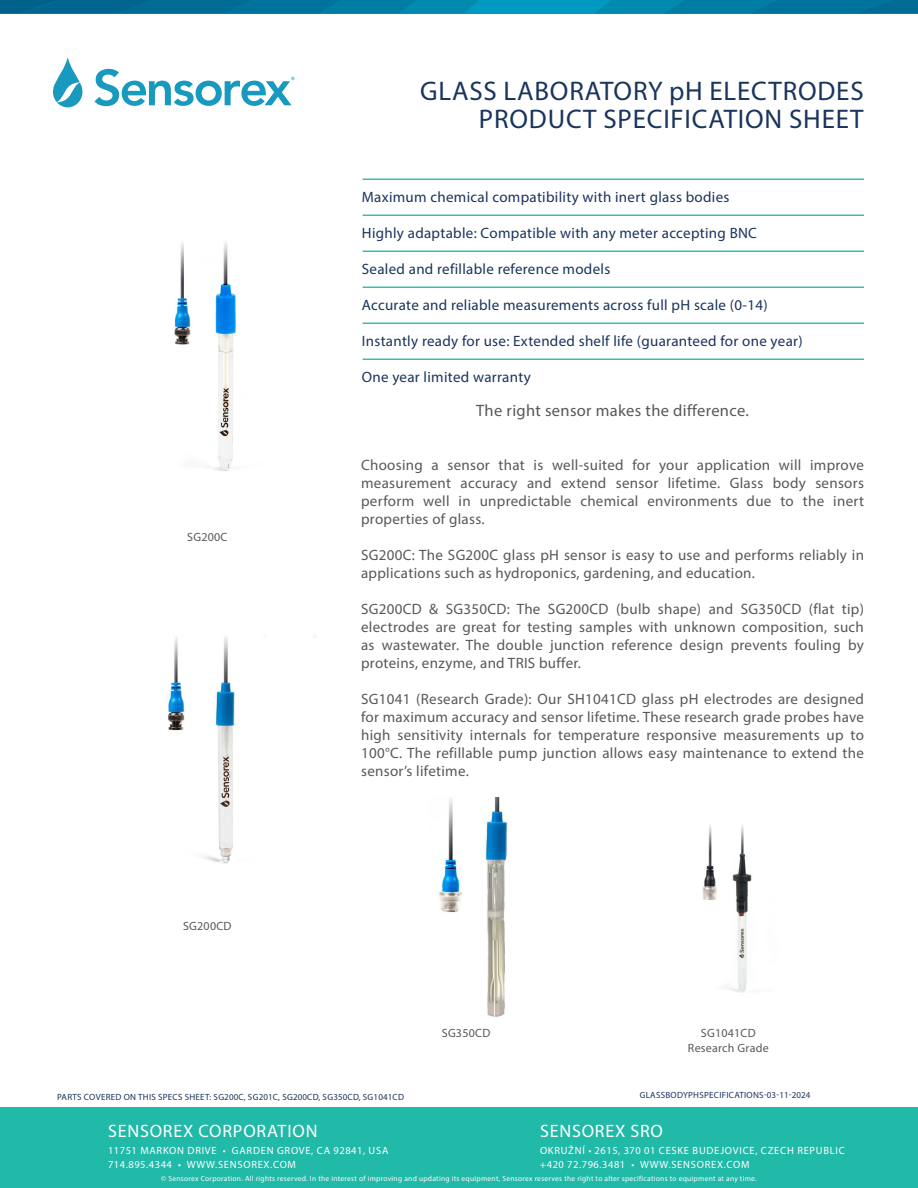
<style>
.page{position:relative;width:918px;height:1188px;background:#fff}
.page>*{position:absolute;margin:0;border:0;box-sizing:border-box;transform-origin:0 0}
.t1{font:27px "Myriad Pro";letter-spacing:.03em;color:#1a345d}
.t2{font:18px "Myriad Pro";letter-spacing:.045em;color:#fff}
.t3{font:16.5px "Myriad Pro";letter-spacing:.02em;color:#57585a}
.t4{font:15px/18px "Myriad Pro";letter-spacing:.02em;color:#57585a;text-align:justify}
.t5{font:15px "Myriad Pro";letter-spacing:.02em;color:#1a345d}
.t6{font:12px "Myriad Pro";letter-spacing:.02em;color:#57585a}
.t7{font:10.5px "Myriad Pro";letter-spacing:.07em;color:#fff}
.t8{font:9px "Myriad Pro";letter-spacing:.03em;color:#1a345d}
.t9{font:7.5px "Myriad Pro";letter-spacing:.035em;color:#fff}
</style>
<div class="page">
<svg style="left:52px;top:57px;width:31px;height:50px"></svg>
<svg style="left:95px;top:69px;width:200px;height:37px"></svg>
<div style="left:0;top:0;width:918px;height:14px;background:#0099bf"></div>
<svg style="left:0;top:0;width:478px;height:14px"></svg>
<svg style="left:596px;top:0;width:322px;height:14px"></svg>
<hr style="left:363px;top:178px;width:501px;height:2px;background:#3bbeab">
<hr style="left:363px;top:214px;width:501px;height:2px;background:#3bbeab">
<hr style="left:363px;top:250px;width:501px;height:2px;background:#3bbeab">
<hr style="left:363px;top:286px;width:501px;height:2px;background:#3bbeab">
<hr style="left:363px;top:322px;width:501px;height:2px;background:#3bbeab">
<hr style="left:363px;top:358px;width:501px;height:2px;background:#3bbeab">
<img style="left:702px;top:825px;width:50px;height:168px">
<img style="left:174px;top:242px;width:63px;height:229px">
<img style="left:168px;top:637px;width:148px;height:227px">
<img style="left:439px;top:797px;width:69px;height:220px">
<div style="left:0;top:1108px;width:918px;height:80px;background:#21b9a7"></div>
<p class="t6" style="left:187px;top:529px;width:42px">SG200C</p>
<p class="t6" style="left:183px;top:918px;width:50px">SG200CD</p>
<p class="t1" style="left:420px;top:74px;width:445px">GLASS LABORATORY pH ELECTRODES</p>
<p class="t1" style="left:479px;top:102px;width:386px">PRODUCT SPECIFICATION SHEET</p>
<p class="t5" style="left:362px;top:187px;width:369px">Maximum chemical compatibility with inert glass bodies</p>
<p class="t5" style="left:362px;top:223px;width:397px">Highly adaptable: Compatible with any meter accepting BNC</p>
<p class="t5" style="left:362px;top:259px;width:250px">Sealed and refillable reference models</p>
<p class="t5" style="left:362px;top:295px;width:407px">Accurate and reliable measurements across full pH scale (0-14)</p>
<p class="t5" style="left:362px;top:331px;width:442px">Instantly ready for use: Extended shelf life (guaranteed for one year)</p>
<p class="t5" style="left:362px;top:367px;width:171px">One year limited warranty</p>
<p class="t3" style="left:476px;top:400px;width:274px">The right sensor makes the difference.</p>
<p class="t4" style="left:361px;top:455px;width:504px">Choosing a sensor that is well-suited for your application will improve measurement accuracy and extend sensor lifetime. Glass body sensors perform well in unpredictable chemical environments due to the inert properties of glass.</p>
<p class="t4" style="left:361px;top:545px;width:504px">SG200C: The SG200C glass pH sensor is easy to use and performs reliably in applications such as hydroponics, gardening, and education.</p>
<p class="t4" style="left:361px;top:599px;width:504px">SG200CD &amp; SG350CD: The SG200CD (bulb shape) and SG350CD (flat tip) electrodes are great for testing samples with unknown composition, such as wastewater. The double junction reference design prevents fouling by proteins, enzyme, and TRIS buffer.</p>
<p class="t4" style="left:361px;top:689px;width:504px">SG1041 (Research Grade): Our SH1041CD glass pH electrodes are designed for maximum accuracy and sensor lifetime. These research grade probes have high sensitivity internals for temperature responsive measurements up to 100°C. The refillable pump junction allows easy maintenance to extend the sensor’s lifetime.</p>
<p class="t6" style="left:442px;top:1026px;width:50px">SG350CD</p>
<p class="t6" style="left:701px;top:1026px;width:56px">SG1041CD</p>
<p class="t6" style="left:688px;top:1041px;width:82px">Research Grade</p>
<p class="t8" style="left:57px;top:1091px;width:348px">PARTS COVERED ON THIS SPECS SHEET: SG200C, SG201C, SG200CD, SG350CD, SG1041CD</p>
<p class="t8" style="left:640px;top:1089px;width:172px">GLASSBODYPHSPECIFICATIONS-03-11-2024</p>
<p class="t2" style="left:108px;top:1120px;width:211px">SENSOREX CORPORATION</p>
<p class="t2" style="left:540px;top:1120px;width:125px">SENSOREX SRO</p>
<p class="t7" style="left:108px;top:1144px;width:282px">11751 MARKON DRIVE • GARDEN GROVE, CA 92841, USA</p>
<p class="t7" style="left:540px;top:1144px;width:306px">OKRUŽNÍ • 2615, 370 01 CESKE BUDEJOVICE, CZECH REPUBLIC</p>
<p class="t7" style="left:108px;top:1158px;width:190px">714.895.4344 • WWW.SENSOREX.COM</p>
<p class="t7" style="left:540px;top:1158px;width:211px">+420 72.796.3481 • WWW.SENSOREX.COM</p>
<p class="t9" style="left:161px;top:1174px;width:597px">© Sensorex Corporation. All rights reserved. In the interest of improving and updating its equipment, Sensorex reserves the right to alter specifications to equipment at any time.</p>
</div>
